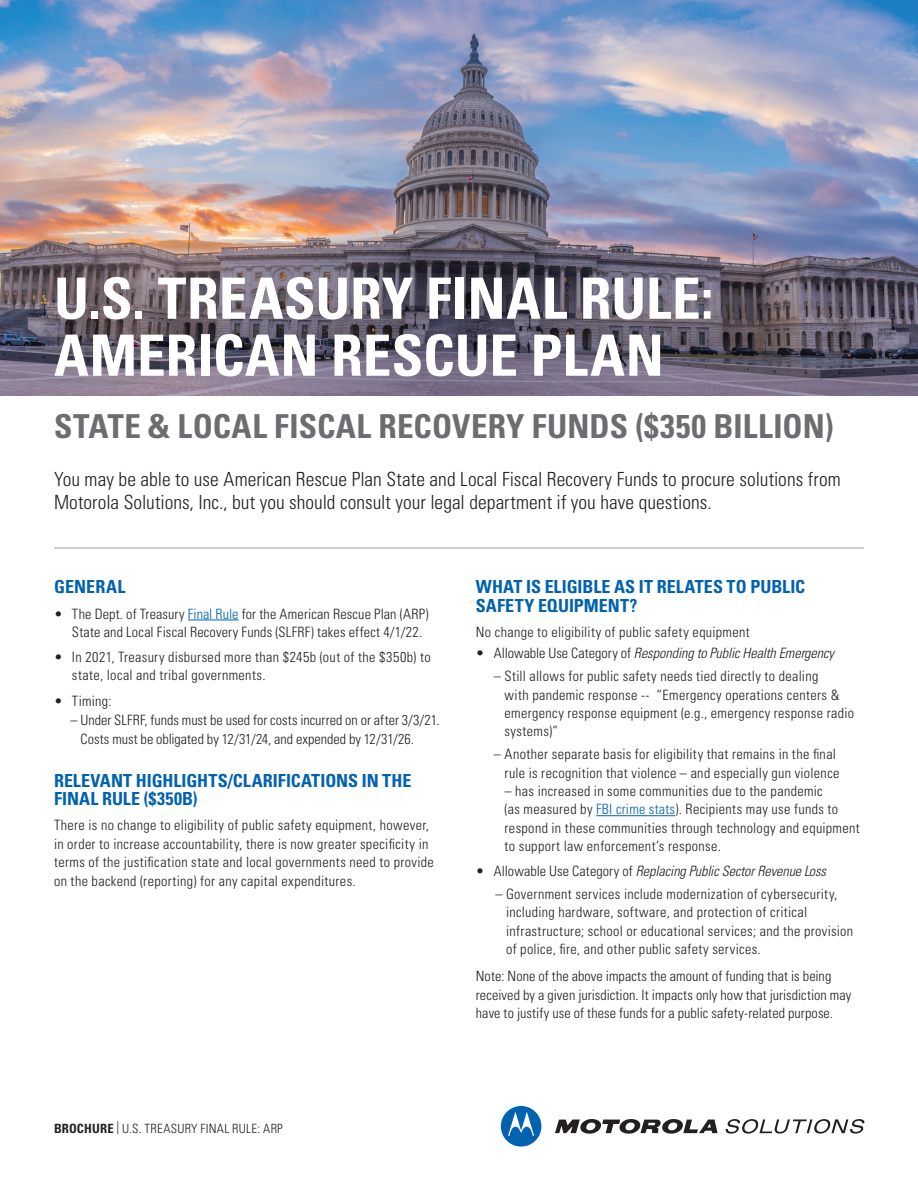
<style>
.page{position:relative;width:918px;height:1188px;background:#fff}
.page>*{position:absolute;margin:0;border:0;box-sizing:border-box;transform-origin:0 0}
.t1{font:700 condensed 57px/57px "Univers LT Std";color:#fff}
.t2{font:700 condensed 33px "Univers LT Std";letter-spacing:.005em;color:#6c6d70}
.t3{font:300 condensed 19.5px/23.2px "Univers LT Std";letter-spacing:.005em;color:#231f20}
.t4{font:700 condensed 18px/18.5px "Univers LT Std";letter-spacing:.005em;color:#0162b0}
.t5{font:300 condensed 14.25px/18.3px "Univers LT Std";letter-spacing:.025em;color:#231f20}
.t6{font:300 condensed 14.25px/18.3px "Univers LT Std";letter-spacing:.005em;color:#231f20}
.t7{font:300 condensed 14.25px/18.3px "Univers LT Std";color:#231f20}
.t8{font:italic 300 condensed 14.25px "Univers";letter-spacing:-.005em;color:#231f20}
.t9{font:300 condensed 12.75px "Univers LT Std";letter-spacing:.025em;color:#231f20}
.s1{color:#0162b0}
.s2{font-family:"Univers LT Std";font-style:normal}
.s3{font-weight:700}
</style>
<div class="page">
<img style="left:0;top:0;width:918px;height:396px">
<hr style="left:188px;top:620px;width:51px;height:1px;background:#0162b0">
<hr style="left:596px;top:815px;width:79px;height:1px;background:#0162b0">
<svg style="left:555px;top:1119px;width:163px;height:15px"></svg>
<svg style="left:501px;top:1106px;width:40px;height:41px"></svg>
<svg style="left:726px;top:1119px;width:138px;height:15px"></svg>
<hr style="left:54px;top:547px;width:810px;height:2px;background:#bcbdc0">
<h1 class="t1" style="left:54px;top:270px;width:661px">U.S. TREASURY FINAL RULE:<br>AMERICAN RESCUE PLAN</h1>
<h2 class="t2" style="left:54px;top:406px;width:781px">STATE &amp; LOCAL FISCAL RECOVERY FUNDS ($350 BILLION)</h2>
<h3 class="t3" style="left:54px;top:467px;width:788px">You may be able to use American Rescue Plan State and Local Fiscal Recovery Funds to procure solutions from<br>Motorola Solutions, Inc., but you should consult your legal department if you have questions.</h3>
<p class="t4" style="left:54px;top:578px;width:73px">GENERAL</p>
<p class="t5" style="left:72px;top:604px;width:358px;text-indent:-18px">• The Dept. of Treasury <span class="s1">Final Rule</span> for the American Rescue Plan (ARP)<br>State and Local Fiscal Recovery Funds (SLFRF) takes effect 4/1/22.</p>
<p class="t5" style="left:72px;top:648px;width:360px;text-indent:-18px">• In 2021, Treasury disbursed more than $245b (out of the $350b) to state, local and tribal governments.</p>
<p class="t5" style="left:54px;top:691px;width:59px">• Timing:</p>
<p class="t7" style="left:81px;top:711px;width:361px;text-indent:-10px">– Under SLFRF, funds must be used for costs incurred on or after 3/3/21.<br>Costs must be obligated by 12/31/24, and expended by 12/31/26.</p>
<p class="t4" style="left:54px;top:771px;width:359px">RELEVANT HIGHLIGHTS/CLARIFICATIONS IN THE<br>FINAL RULE ($350B)</p>
<p class="t5" style="left:54px;top:816px;width:381px">There is no change to eligibility of public safety equipment, however, in order to increase accountability, there is now greater specificity in terms of the justification state and local governments need to provide on the backend (reporting) for any capital expenditures.</p>
<p class="t4" style="left:476px;top:578px;width:331px">WHAT IS ELIGIBLE AS IT RELATES TO PUBLIC<br>SAFETY EQUIPMENT?</p>
<p class="t5" style="left:476px;top:623px;width:275px">No change to eligibility of public safety equipment</p>
<p class="t8" style="left:476px;top:645px;width:360px"><span class="s2">• Allowable Use Category of</span> Responding to Public Health Emergency</p>
<p class="t5" style="left:505px;top:667px;width:351px;text-indent:-11px">– Still allows for public safety needs tied directly to dealing<br>with pandemic response -- “Emergency operations centers &amp; emergency response equipment (e.g., emergency response radio systems)”</p>
<p class="t5" style="left:494px;top:745px;width:347px;text-align:right">– Another separate basis for eligibility that remains in the final rule is recognition that violence – and especially gun violence</p>
<p class="t5" style="left:505px;top:782px;width:357px">– has increased in some communities due to the pandemic<br>(as measured by <span class="s1">FBI crime stats</span>). Recipients may use funds to respond in these communities through technology and equipment to support law enforcement’s response.</p>
<p class="t8" style="left:476px;top:863px;width:352px"><span class="s2">• Allowable Use Category of</span> Replacing Public Sector Revenue Loss</p>
<p class="t5" style="left:506px;top:885px;width:349px;text-indent:-11px">– Government services include modernization of cybersecurity, including hardware, software, and protection of critical infrastructure; school or educational services; and the provision of police, fire, and other public safety services.</p>
<p class="t6" style="left:476px;top:967px;width:377px">Note: None of the above impacts the amount of funding that is being received by a given jurisdiction. It impacts only how that jurisdiction may have to justify use of these funds for a public safety-related purpose.</p>
<p class="t9" style="left:54px;top:1121px;width:230px"><span class="s3">BROCHURE</span> | U.S. TREASURY FINAL RULE: ARP</p>
</div>
